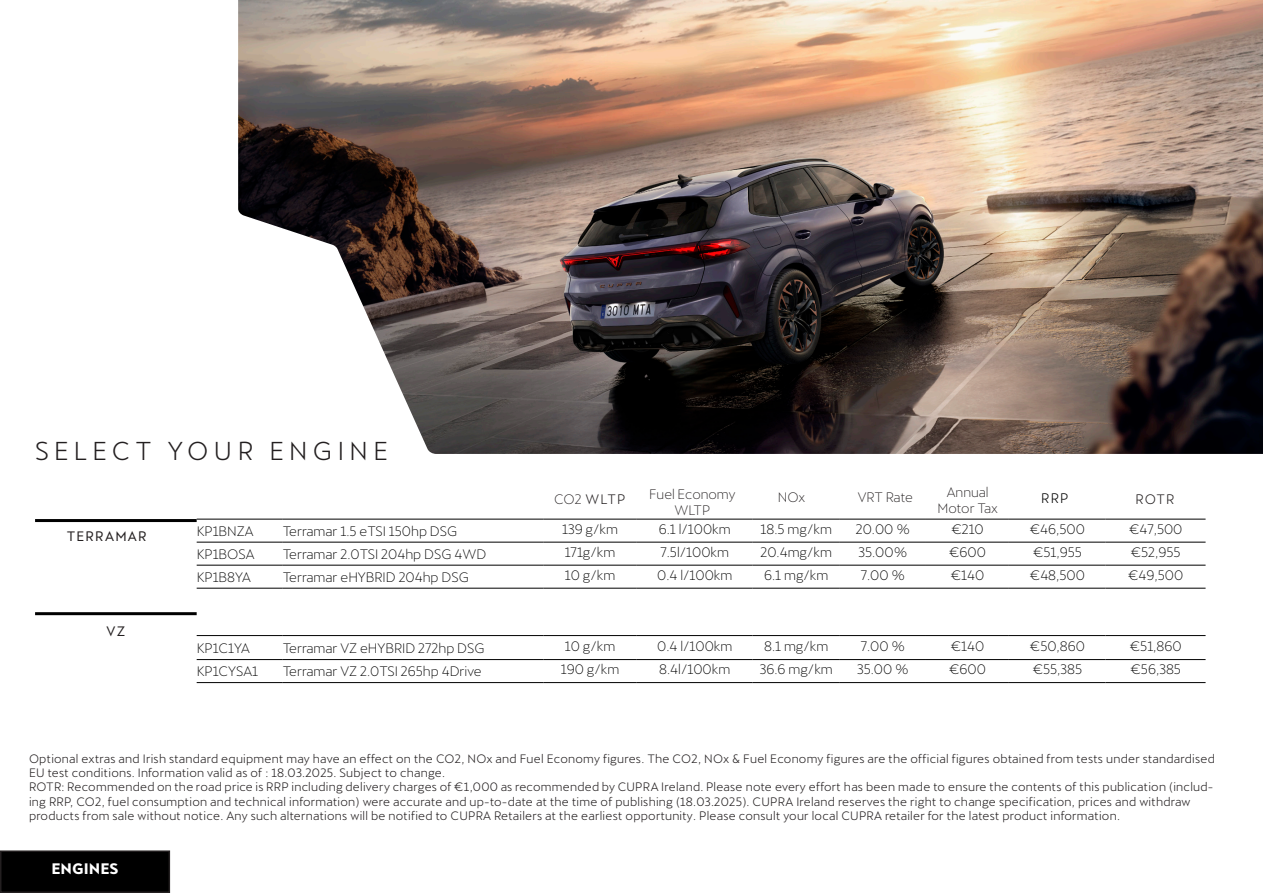
<style>
.page{position:relative;width:1263px;height:893px;background:#fff}
.page>*{position:absolute;margin:0;border:0;box-sizing:border-box;transform-origin:0 0}
.t1{font:25.5px "Cupra";letter-spacing:.215em;color:#231f20}
.t2{font:700 15px "Cupra";color:#fff}
.t3{font:300 13.5px "Cupra";color:#000}
.t4{font:300 13.5px/16.2px "Cupra";color:#231f20;text-align:center}
.t5{font:13.5px "Cupra";letter-spacing:.08em;color:#231f20}
.t6{font:13.5px "Cupra";letter-spacing:.095em;color:#231f20}
.t7{font:13.5px "Cupra";color:#000}
.t8{font:12px/14.4px "Cupra";letter-spacing:.02em;color:#231f20}
.s1{font-weight:300}
</style>
<div class="page">
<img style="left:238px;top:0;width:1025px;height:454px">
<hr style="left:35px;top:519px;width:162px;height:3px;background:#000">
<hr style="left:197px;top:519px;width:86px;height:1px;background:#000">
<hr style="left:543px;top:519px;width:94px;height:1px;background:#000">
<hr style="left:197px;top:542px;width:86px;height:1px;background:#000">
<hr style="left:197px;top:565px;width:86px;height:1px;background:#000">
<hr style="left:637px;top:519px;width:116px;height:1px;background:#000">
<hr style="left:753px;top:519px;width:87px;height:1px;background:#000">
<hr style="left:840px;top:519px;width:86px;height:1px;background:#000">
<hr style="left:926px;top:519px;width:83px;height:1px;background:#000">
<hr style="left:1009px;top:519px;width:97px;height:1px;background:#000">
<hr style="left:1106px;top:519px;width:99px;height:1px;background:#000">
<hr style="left:543px;top:542px;width:94px;height:1px;background:#000">
<hr style="left:543px;top:565px;width:94px;height:1px;background:#000">
<hr style="left:543px;top:588px;width:94px;height:1px;background:#000">
<hr style="left:543px;top:635px;width:94px;height:1px;background:#000">
<hr style="left:543px;top:659px;width:94px;height:1px;background:#000">
<hr style="left:543px;top:682px;width:94px;height:1px;background:#000">
<hr style="left:637px;top:542px;width:116px;height:1px;background:#000">
<hr style="left:753px;top:542px;width:87px;height:1px;background:#000">
<hr style="left:840px;top:542px;width:86px;height:1px;background:#000">
<hr style="left:926px;top:542px;width:83px;height:1px;background:#000">
<hr style="left:1009px;top:542px;width:97px;height:1px;background:#000">
<hr style="left:1106px;top:542px;width:99px;height:1px;background:#000">
<hr style="left:637px;top:565px;width:116px;height:1px;background:#000">
<hr style="left:753px;top:565px;width:87px;height:1px;background:#000">
<hr style="left:840px;top:565px;width:86px;height:1px;background:#000">
<hr style="left:926px;top:565px;width:83px;height:1px;background:#000">
<hr style="left:1009px;top:565px;width:97px;height:1px;background:#000">
<hr style="left:1106px;top:565px;width:99px;height:1px;background:#000">
<hr style="left:637px;top:588px;width:116px;height:1px;background:#000">
<hr style="left:753px;top:588px;width:87px;height:1px;background:#000">
<hr style="left:840px;top:588px;width:86px;height:1px;background:#000">
<hr style="left:926px;top:588px;width:83px;height:1px;background:#000">
<hr style="left:1009px;top:588px;width:97px;height:1px;background:#000">
<hr style="left:1106px;top:588px;width:99px;height:1px;background:#000">
<hr style="left:637px;top:635px;width:116px;height:1px;background:#000">
<hr style="left:753px;top:635px;width:87px;height:1px;background:#000">
<hr style="left:840px;top:635px;width:86px;height:1px;background:#000">
<hr style="left:926px;top:635px;width:83px;height:1px;background:#000">
<hr style="left:1009px;top:635px;width:97px;height:1px;background:#000">
<hr style="left:1106px;top:635px;width:99px;height:1px;background:#000">
<hr style="left:637px;top:659px;width:116px;height:1px;background:#000">
<hr style="left:753px;top:659px;width:87px;height:1px;background:#000">
<hr style="left:840px;top:659px;width:86px;height:1px;background:#000">
<hr style="left:926px;top:659px;width:83px;height:1px;background:#000">
<hr style="left:1009px;top:659px;width:97px;height:1px;background:#000">
<hr style="left:1106px;top:659px;width:99px;height:1px;background:#000">
<hr style="left:637px;top:682px;width:116px;height:1px;background:#000">
<hr style="left:753px;top:682px;width:87px;height:1px;background:#000">
<hr style="left:840px;top:682px;width:86px;height:1px;background:#000">
<hr style="left:926px;top:682px;width:83px;height:1px;background:#000">
<hr style="left:1009px;top:682px;width:97px;height:1px;background:#000">
<hr style="left:1106px;top:682px;width:99px;height:1px;background:#000">
<hr style="left:283px;top:519px;width:260px;height:1px;background:#000">
<hr style="left:283px;top:542px;width:260px;height:1px;background:#000">
<hr style="left:283px;top:565px;width:260px;height:1px;background:#000">
<hr style="left:197px;top:588px;width:86px;height:1px;background:#000">
<hr style="left:283px;top:588px;width:260px;height:1px;background:#000">
<hr style="left:197px;top:635px;width:86px;height:1px;background:#000">
<hr style="left:283px;top:635px;width:260px;height:1px;background:#000">
<hr style="left:197px;top:659px;width:86px;height:1px;background:#000">
<hr style="left:283px;top:659px;width:260px;height:1px;background:#000">
<hr style="left:197px;top:682px;width:86px;height:1px;background:#000">
<hr style="left:283px;top:682px;width:260px;height:1px;background:#000">
<div style="left:1px;top:851px;width:168px;height:41px;background:#000"></div>
<div style="left:0;top:850px;width:170px;height:43px;border:2px solid #231f20"></div>
<hr style="left:35px;top:612px;width:162px;height:3px;background:#000">
<p class="t1" style="left:35px;top:428px;width:354px">SELECT YOUR ENGINE</p>
<p class="t4" style="left:778px;top:487px;width:29px">NOx</p>
<p class="t4" style="left:937px;top:482px;width:62px">Annual<br>Motor Tax</p>
<p class="t4" style="left:649px;top:484px;width:88px">Fuel Economy<br>WLTP</p>
<p class="t5" style="left:554px;top:487px;width:73px"><span class="s1">CO2</span> WLTP</p>
<p class="t4" style="left:858px;top:487px;width:57px">VRT Rate</p>
<p class="t7" style="left:1041px;top:486px;width:29px">RRP</p>
<p class="t5" style="left:1135px;top:486px;width:40px">ROTR</p>
<p class="t6" style="left:67px;top:524px;width:81px">TERRAMAR</p>
<p class="t6" style="left:106px;top:619px;width:20px">VZ</p>
<p class="t3" style="left:197px;top:519px;width:58px">KP1BNZA</p>
<p class="t3" style="left:283px;top:519px;width:176px">Terramar 1.5 eTSI 150hp DSG</p>
<p class="t3" style="left:562px;top:517px;width:57px">139 g/km</p>
<p class="t3" style="left:659px;top:517px;width:74px">6.1 l/100km</p>
<p class="t3" style="left:761px;top:517px;width:73px">18.5 mg/km</p>
<p class="t3" style="left:856px;top:517px;width:56px">20.00 %</p>
<p class="t3" style="left:951px;top:517px;width:34px">€210</p>
<p class="t3" style="left:1029px;top:517px;width:57px">€46,500</p>
<p class="t3" style="left:1129px;top:517px;width:55px">€47,500</p>
<p class="t3" style="left:197px;top:542px;width:59px">KP1BOSA</p>
<p class="t3" style="left:283px;top:542px;width:205px">Terramar 2.0TSI 204hp DSG 4WD</p>
<p class="t3" style="left:565px;top:540px;width:52px">171g/km</p>
<p class="t3" style="left:660px;top:540px;width:70px">7.5l/100km</p>
<p class="t3" style="left:760px;top:540px;width:73px">20.4mg/km</p>
<p class="t3" style="left:858px;top:540px;width:50px">35.00%</p>
<p class="t3" style="left:949px;top:540px;width:39px">€600</p>
<p class="t3" style="left:1033px;top:540px;width:51px">€51,955</p>
<p class="t3" style="left:1130px;top:540px;width:52px">€52,955</p>
<p class="t3" style="left:197px;top:565px;width:56px">KP1B8YA</p>
<p class="t3" style="left:283px;top:565px;width:188px">Terramar eHYBRID 204hp DSG</p>
<p class="t3" style="left:565px;top:563px;width:52px">10 g/km</p>
<p class="t3" style="left:657px;top:563px;width:77px">0.4 l/100km</p>
<p class="t3" style="left:764px;top:563px;width:66px">6.1 mg/km</p>
<p class="t3" style="left:861px;top:563px;width:46px">7.00 %</p>
<p class="t3" style="left:950px;top:563px;width:35px">€140</p>
<p class="t3" style="left:1030px;top:563px;width:57px">€48,500</p>
<p class="t3" style="left:1128px;top:563px;width:57px">€49,500</p>
<p class="t3" style="left:197px;top:636px;width:55px">KP1C1YA</p>
<p class="t3" style="left:283px;top:636px;width:203px">Terramar VZ eHYBRID 272hp DSG</p>
<p class="t3" style="left:565px;top:634px;width:52px">10 g/km</p>
<p class="t3" style="left:657px;top:634px;width:77px">0.4 l/100km</p>
<p class="t3" style="left:764px;top:634px;width:66px">8.1 mg/km</p>
<p class="t3" style="left:861px;top:634px;width:46px">7.00 %</p>
<p class="t3" style="left:950px;top:634px;width:35px">€140</p>
<p class="t3" style="left:1029px;top:634px;width:57px">€50,860</p>
<p class="t3" style="left:1129px;top:634px;width:54px">€51,860</p>
<p class="t3" style="left:197px;top:659px;width:63px">KP1CYSA1</p>
<p class="t3" style="left:283px;top:659px;width:200px">Terramar VZ 2.0TSI 265hp 4Drive</p>
<p class="t3" style="left:561px;top:657px;width:60px">190 g/km</p>
<p class="t3" style="left:659px;top:657px;width:72px">8.4l/100km</p>
<p class="t3" style="left:760px;top:657px;width:75px">36.6 mg/km</p>
<p class="t3" style="left:857px;top:657px;width:53px">35.00 %</p>
<p class="t3" style="left:949px;top:657px;width:39px">€600</p>
<p class="t3" style="left:1032px;top:657px;width:51px">€55,385</p>
<p class="t3" style="left:1130px;top:657px;width:52px">€56,385</p>
<p class="t8" style="left:29px;top:749px;width:1187px">Optional extras and Irish standard equipment may have an effect on the CO2, NOx and Fuel Economy figures. The CO2, NOx &amp; Fuel Economy figures are the official figures obtained from tests under standardised<br>EU test conditions. Information valid as of : 18.03.2025. Subject to change.</p>
<p class="t8" style="left:29px;top:778px;width:1186px">ROTR: Recommended on the road price is RRP including delivery charges of €1,000 as recommended by CUPRA Ireland. Please note every effort has been made to ensure the contents of this publication (includ&shy;ing RRP, CO2, fuel consumption and technical information) were accurate and up-to-date at the time of publishing (18.03.2025). CUPRA Ireland reserves the right to change specification, prices and withdraw products from sale without notice. Any such alternations will be notified to CUPRA Retailers at the earliest opportunity. Please consult your local CUPRA retailer for the latest product information.</p>
<p class="t2" style="left:51px;top:860px;width:69px">ENGINES</p>
</div>
